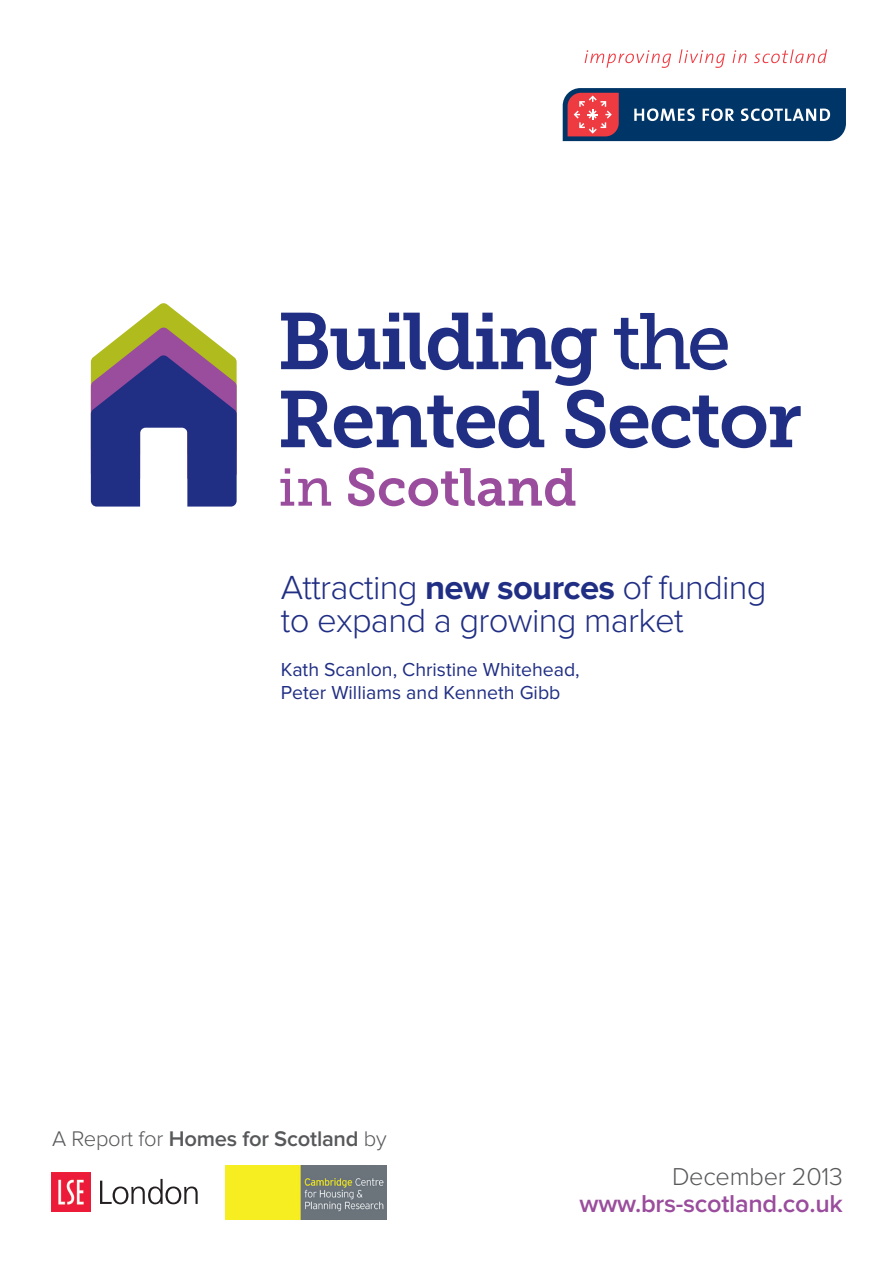
<style>
.page{position:relative;width:893px;height:1263px;background:#fff}
.page>*{position:absolute;margin:0;border:0;box-sizing:border-box;transform-origin:0 0}
.t1{font:300 34.65px/33px "Proxima Nova";letter-spacing:-.02em;color:#202e84}
.t2{font:600 25.35px "Proxima Nova";letter-spacing:-.01em;color:#9a4c9d}
.t3{font:300 25.35px "Proxima Nova";letter-spacing:-.01em;color:#57585a}
.t4{font:600 21.9px "Proxima Nova";letter-spacing:-.01em;color:#57585a}
.t5{font:19.5px/22.5px "Proxima Nova";color:#202e84}
.s1{font-weight:700}
.s2{font-weight:300}
</style>
<div class="page">
<svg style="left:281px;top:313px;width:520px;height:135px"></svg>
<svg style="left:280px;top:468px;width:51px;height:38px"></svg>
<svg style="left:348px;top:467px;width:227px;height:39px"></svg>
<svg style="left:91px;top:303px;width:146px;height:204px"></svg>
<svg style="left:585px;top:50px;width:86px;height:18px"></svg>
<svg style="left:679px;top:49px;width:46px;height:19px"></svg>
<svg style="left:732px;top:50px;width:15px;height:13px"></svg>
<svg style="left:754px;top:49px;width:73px;height:14px"></svg>
<svg style="left:563px;top:88px;width:283px;height:53px"></svg>
<img style="left:51px;top:1172px;width:39px;height:40px">
<svg style="left:100px;top:1179px;width:98px;height:25px"></svg>
<img style="left:226px;top:1165px;width:161px;height:54px">
<p class="t1" style="left:281px;top:573px;width:487px">Attracting <span class="s1">new sources</span> of funding to expand a growing market</p>
<p class="t5" style="left:281px;top:659px;width:300px">Kath Scanlon, Christine Whitehead,<br>Peter Williams and Kenneth Gibb</p>
<p class="t4" style="left:52px;top:1129px;width:336px"><span class="s2">A Report for</span> Homes for Scotland <span class="s2">by</span></p>
<p class="t3" style="left:672px;top:1165px;width:172px">December 2013</p>
<p class="t2" style="left:579px;top:1192px;width:265px">www.brs-scotland.co.uk</p>
</div>
